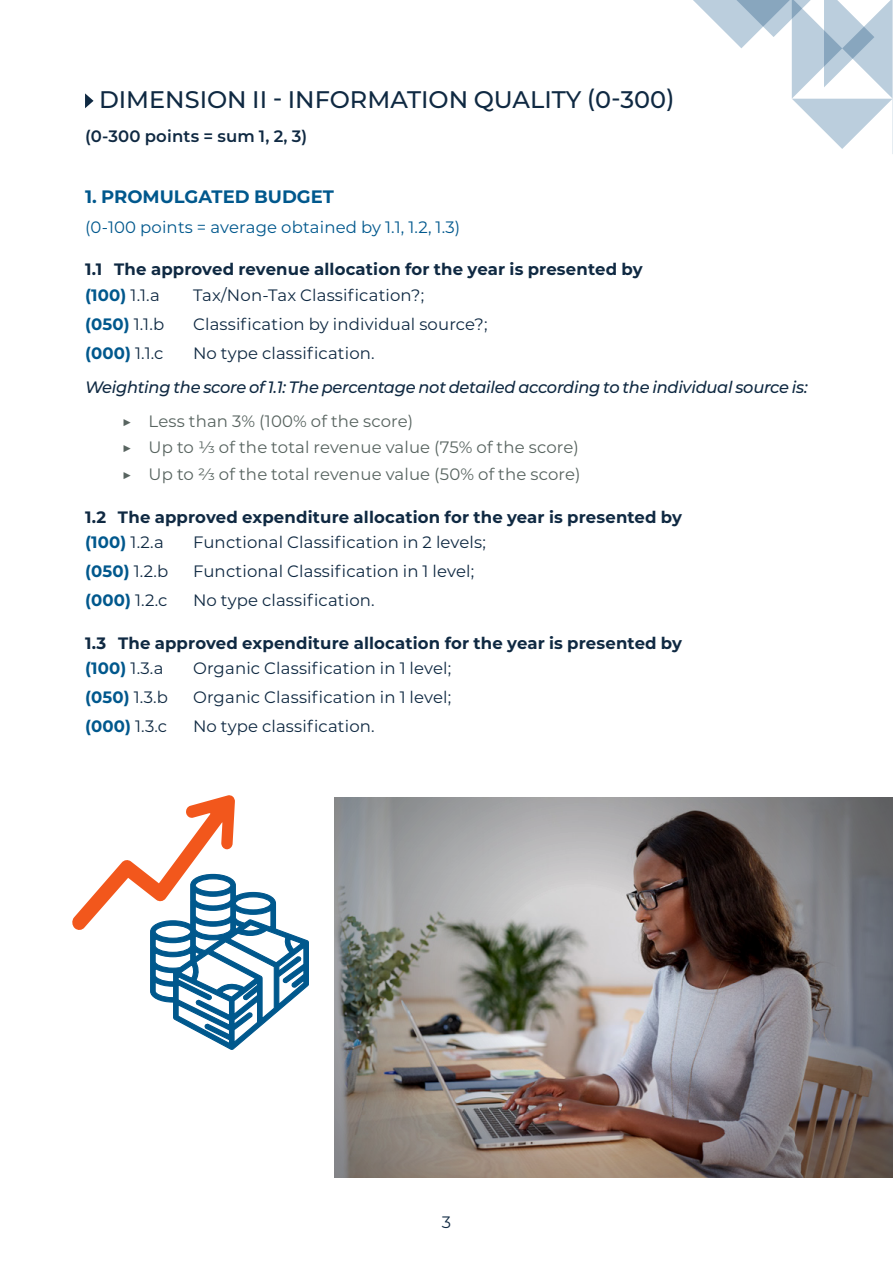
<style>
.page{position:relative;width:893px;height:1263px;background:#fff}
.page>*{position:absolute;margin:0;border:0;box-sizing:border-box;transform-origin:0 0}
.t1{font:500 24px "Montserrat";color:#0f2942}
.t2{font:700 18px "Montserrat";color:#00588d}
.t3{font:16.5px "Montserrat";letter-spacing:.01em;color:#0f2942}
.t4{font:700 16.5px/25.5px "Montserrat";letter-spacing:.01em;color:#0f2942}
.t5{font:16.5px/26.8px "Montserrat";letter-spacing:.01em;color:#586460}
.t6{font:italic 500 16.5px "Montserrat";letter-spacing:-.015em;color:#0f2942}
.t7{font:700 16.5px "Montserrat";letter-spacing:.01em;color:#00588d}
.t8{font:16.5px "Montserrat";letter-spacing:.01em;color:#00588d}
.t9{font:600 16.5px "Montserrat";letter-spacing:.01em;color:#0f2942}
.s1{color:#00588d}
.s2{font-weight:400}
.s3{font-weight:400;color:#0f2942}
</style>
<div class="page">
<svg style="left:693px;top:0;width:200px;height:154px"></svg>
<svg style="left:85px;top:93px;width:9px;height:15px"></svg>
<svg style="left:72px;top:795px;width:237px;height:255px"></svg>
<img style="left:334px;top:797px;width:559px;height:381px">
<h1 class="t1" style="left:99px;top:83px;width:577px">DIMENSION II - INFORMATION QUALITY (0-300)</h1>
<p class="t9" style="left:85px;top:125px;width:224px">(0-300 points = sum 1, 2, 3)</p>
<p class="t2" style="left:85px;top:184px;width:250px">1. PROMULGATED BUDGET</p>
<p class="t8" style="left:85px;top:216px;width:377px">(0-100 points = average obtained by 1.1, 1.2, 1.3)</p>
<p class="t4" style="left:85px;top:256px;width:559px">1.1 The approved revenue allocation for the year is presented by <span class="s1">(100)</span> <span class="s2">1.1.a</span></p>
<p class="t3" style="left:193px;top:284px;width:233px">Tax/Non-Tax Classification?;</p>
<p class="t7" style="left:85px;top:312px;width:81px">(050) <span class="s3">1.1.b</span></p>
<p class="t3" style="left:193px;top:312px;width:296px">Classification by individual source?;</p>
<p class="t7" style="left:85px;top:341px;width:80px">(000) <span class="s3">1.1.c</span></p>
<p class="t3" style="left:193px;top:341px;width:183px">No type classification.</p>
<p class="t6" style="left:85px;top:375px;width:724px">Weighting the score of 1.1: The percentage not detailed according to the individual source is:</p>
<p class="t5" style="left:122px;top:407px;width:460px">▶ Less than 3% (100% of the score)<br>▶ Up to ⅓ of the total revenue value (75% of the score) ▶ Up to ⅔ of the total revenue value (50% of the score)</p>
<p class="t4" style="left:85px;top:503px;width:599px">1.2 The approved expenditure allocation for the year is presented by <span class="s1">(100)</span> <span class="s2">1.2.a</span></p>
<p class="t3" style="left:193px;top:531px;width:294px">Functional Classification in 2 levels;</p>
<p class="t7" style="left:85px;top:559px;width:85px">(050) <span class="s3">1.2.b</span></p>
<p class="t3" style="left:193px;top:560px;width:283px">Functional Classification in 1 level;</p>
<p class="t7" style="left:85px;top:588px;width:84px">(000) <span class="s3">1.2.c</span></p>
<p class="t3" style="left:193px;top:589px;width:183px">No type classification.</p>
<p class="t4" style="left:85px;top:629px;width:599px">1.3 The approved expenditure allocation for the year is presented by <span class="s1">(100)</span> <span class="s2">1.3.a</span></p>
<p class="t3" style="left:193px;top:657px;width:260px">Organic Classification in 1 level;</p>
<p class="t7" style="left:85px;top:685px;width:84px">(050) <span class="s3">1.3.b</span></p>
<p class="t3" style="left:193px;top:686px;width:260px">Organic Classification in 1 level;</p>
<p class="t7" style="left:85px;top:714px;width:84px">(000) <span class="s3">1.3.c</span></p>
<p class="t3" style="left:193px;top:715px;width:183px">No type classification.</p>
<p class="t3" style="left:442px;top:1211px;width:11px">3</p>
</div>
